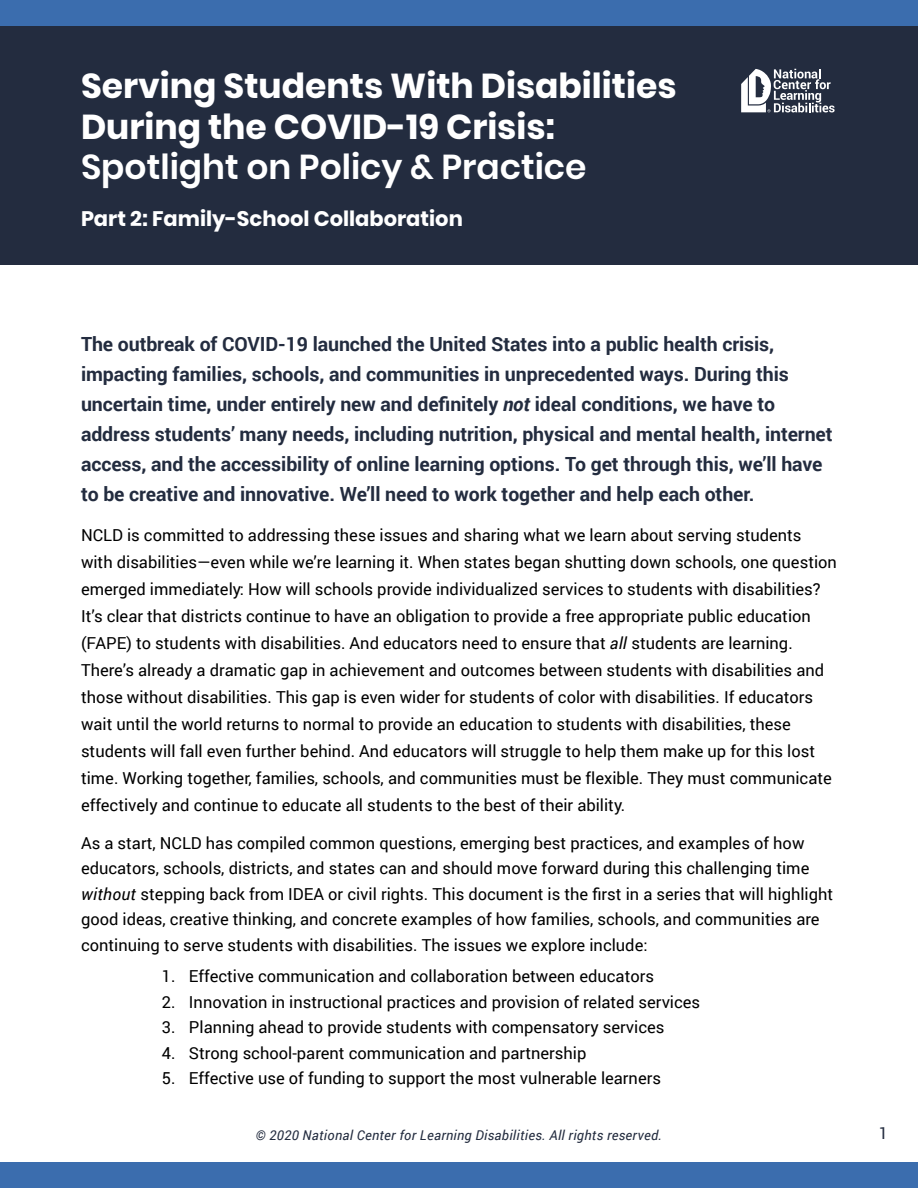
<style>
.page{position:relative;width:918px;height:1188px;background:#fff}
.page>*{position:absolute;margin:0;border:0;box-sizing:border-box;transform-origin:0 0}
.t1{font:700 34.5px/40.5px "Poppins";color:#fff}
.t2{font:600 34.5px "Poppins";color:#fff}
.t3{font:700 21px "Poppins";color:#fff}
.t4{font:700 19.5px/30px "Roboto";letter-spacing:-.005em;color:#232c3f}
.t5{font:16.5px/27px "Roboto";color:#000}
.t6{font:16.5px "Roboto";color:#232c3f}
.t7{font:italic 13.5px "Roboto";letter-spacing:.02em;color:#232c3f}
.s1{font-style:italic}
</style>
<div class="page">
<div style="left:0;top:25px;width:917px;height:240px;background:#232c3f"></div>
<svg style="left:741px;top:69px;width:94px;height:43px"></svg>
<div style="left:0;top:0;width:918px;height:26px;background:#3b6dae"></div>
<div style="left:0;top:1162px;width:918px;height:26px;background:#3b6dae"></div>
<h1 class="t1" style="left:81px;top:66px;width:597px">Serving Students With Disabilities<br>During the COVID-19 Crisis:</h1>
<h1 class="t2" style="left:81px;top:147px;width:507px">Spotlight on Policy &amp; Practice</h1>
<p class="t3" style="left:81px;top:206px;width:383px">Part 2: Family-School Collaboration</p>
<p class="t4" style="left:81px;top:328px;width:753px">The outbreak of COVID-19 launched the United States into a public health crisis, impacting families, schools, and communities in unprecedented ways. During this uncertain time, under entirely new and definitely <span class="s1">not</span> ideal conditions, we have to address students’ many needs, including nutrition, physical and mental health, internet access, and the accessibility of online learning options. To get through this, we’ll have to be creative and innovative. We’ll need to work together and help each other.</p>
<p class="t5" style="left:81px;top:521px;width:757px">NCLD is committed to addressing these issues and sharing what we learn about serving students with disabilities—even while we’re learning it. When states began shutting down schools, one question emerged immediately: How will schools provide individualized services to students with disabilities?<br>It’s clear that districts continue to have an obligation to provide a free appropriate public education (FAPE) to students with disabilities. And educators need to ensure that <span class="s1">all</span> students are learning.<br>There’s already a dramatic gap in achievement and outcomes between students with disabilities and those without disabilities. This gap is even wider for students of color with disabilities. If educators wait until the world returns to normal to provide an education to students with disabilities, these students will fall even further behind. And educators will struggle to help them make up for this lost time. Working together, families, schools, and communities must be flexible. They must communicate effectively and continue to educate all students to the best of their ability.</p>
<p class="t5" style="left:81px;top:829px;width:754px;line-height:25.5px">As a start, NCLD has compiled common questions, emerging best practices, and examples of how educators, schools, districts, and states can and should move forward during this challenging time <span class="s1">without</span> stepping back from IDEA or civil rights. This document is the first in a series that will highlight good ideas, creative thinking, and concrete examples of how families, schools, and communities are continuing to serve students with disabilities. The issues we explore include:</p>
<p class="t5" style="left:162px;top:962px;width:494px">1. Effective communication and collaboration between educators</p>
<p class="t5" style="left:162px;top:988px;width:540px">2. Innovation in instructional practices and provision of related services</p>
<p class="t5" style="left:162px;top:1013px;width:504px">3. Planning ahead to provide students with compensatory services</p>
<p class="t5" style="left:162px;top:1039px;width:426px">4. Strong school-parent communication and partnership</p>
<p class="t5" style="left:162px;top:1064px;width:501px">5. Effective use of funding to support the most vulnerable learners</p>
<p class="t7" style="left:256px;top:1126px;width:408px">© 2020 National Center for Learning Disabilities. All rights reserved.</p>
<p class="t6" style="left:879px;top:1122px;width:11px">1</p>
</div>
